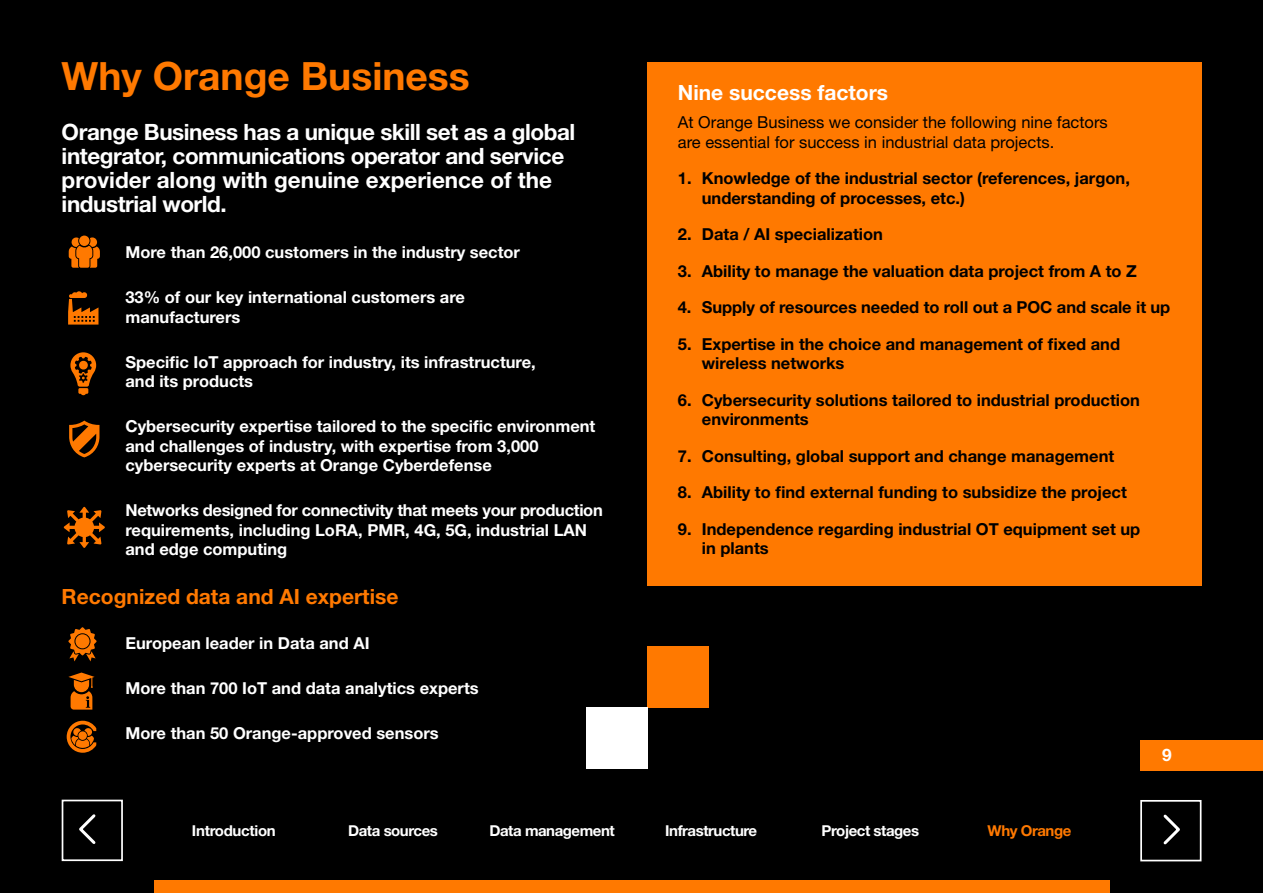
<style>
.page{position:relative;width:1263px;height:893px;background:#000}
.page>*{position:absolute;margin:0;border:0;box-sizing:border-box;transform-origin:0 0}
.t1{font:700 39px "Helvetica Neue LT Std";color:#ff7900}
.t2{font:700 22.5px/24px "Helvetica Neue LT Std";letter-spacing:-.02em;color:#fff}
.t3{font:700 21px "Helvetica Neue LT Std";color:#ff7900}
.t4{font:700 21px "Helvetica Neue LT Std";color:#fff}
.t5{font:700 17.25px "Helvetica Neue LT Std";color:#fff}
.t6{font:700 16.5px/19.5px "Helvetica Neue LT Std";color:#fff}
.t7{font:700 16.5px/19.5px "Helvetica Neue LT Std";color:#000}
.t8{font:16.5px/19.5px "Helvetica Neue LT Std";color:#000}
.t9{font:700 15px "Helvetica Neue LT Std";letter-spacing:-.03em;color:#fff}
.t10{font:700 15px "Helvetica Neue LT Std";letter-spacing:-.03em;color:#ff7900}
</style>
<div class="page">
<div style="left:647px;top:62px;width:554px;height:523px;background:#ff7900"></div>
<div style="left:1140px;top:740px;width:123px;height:30px;background:#ff7900"></div>
<svg style="left:1163px;top:814px;width:17px;height:31px"></svg>
<div style="left:1140px;top:800px;width:61px;height:61px;border:2px solid #fff"></div>
<svg style="left:79px;top:814px;width:17px;height:30px"></svg>
<div style="left:62px;top:800px;width:61px;height:61px;border:2px solid #fff"></div>
<svg style="left:69px;top:236px;width:31px;height:32px"></svg>
<svg style="left:70px;top:352px;width:26px;height:44px"></svg>
<svg style="left:68px;top:291px;width:30px;height:34px"></svg>
<svg style="left:69px;top:421px;width:30px;height:36px"></svg>
<svg style="left:64px;top:507px;width:41px;height:41px"></svg>
<svg style="left:68px;top:672px;width:27px;height:38px"></svg>
<svg style="left:68px;top:627px;width:29px;height:34px"></svg>
<div style="left:75px;top:634px;width:15px;height:14px;background:#ff7900;border-radius:50%"></div>
<svg style="left:67px;top:721px;width:29px;height:32px"></svg>
<div style="left:647px;top:647px;width:62px;height:61px;background:#ff7900"></div>
<div style="left:586px;top:708px;width:61px;height:61px;background:#fff"></div>
<div style="left:154px;top:880px;width:956px;height:13px;background:#ff7900"></div>
<h1 class="t1" style="left:62px;top:51px;width:410px">Why Orange Business</h1>
<h2 class="t2" style="left:62px;top:120px;width:515px">Orange Business has a unique skill set as a global integrator, communications operator and service provider along with genuine experience of the industrial world.</h2>
<p class="t6" style="left:125px;top:242px;width:396px">More than 26,000 customers in the industry sector</p>
<p class="t6" style="left:125px;top:287px;width:341px">33% of our key international customers are manufacturers</p>
<p class="t6" style="left:125px;top:352px;width:412px">Specific IoT approach for industry, its infrastructure, and its products</p>
<p class="t6" style="left:125px;top:416px;width:471px">Cybersecurity expertise tailored to the specific environment and challenges of industry, with expertise from 3,000 cybersecurity experts at Orange Cyberdefense</p>
<p class="t6" style="left:125px;top:500px;width:479px">Networks designed for connectivity that meets your production requirements, including LoRA, PMR, 4G, 5G, industrial LAN and edge computing</p>
<p class="t3" style="left:62px;top:583px;width:338px">Recognized data and AI expertise</p>
<p class="t6" style="left:125px;top:633px;width:246px">European leader in Data and AI</p>
<p class="t6" style="left:125px;top:678px;width:355px">More than 700 IoT and data analytics experts</p>
<p class="t6" style="left:125px;top:723px;width:315px">More than 50 Orange-approved sensors</p>
<p class="t4" style="left:678px;top:80px;width:212px">Nine success factors</p>
<p class="t8" style="left:678px;top:112px;width:431px">At Orange Business we consider the following nine factors are essential for success in industrial data projects.</p>
<p class="t7" style="left:702px;top:168px;width:430px;text-indent:-24px">1. Knowledge of the industrial sector (references, jargon, understanding of processes, etc.)</p>
<p class="t7" style="left:678px;top:224px;width:207px">2. Data / AI specialization</p>
<p class="t7" style="left:678px;top:261px;width:461px">3. Ability to manage the valuation data project from A to Z</p>
<p class="t7" style="left:678px;top:297px;width:494px">4. Supply of resources needed to roll out a POC and scale it up</p>
<p class="t7" style="left:702px;top:334px;width:420px;text-indent:-24px">5. Expertise in the choice and management of fixed and wireless networks</p>
<p class="t7" style="left:702px;top:390px;width:440px;text-indent:-24px">6. Cybersecurity solutions tailored to industrial production environments</p>
<p class="t7" style="left:678px;top:446px;width:438px">7. Consulting, global support and change management</p>
<p class="t7" style="left:678px;top:482px;width:450px">8. Ability to find external funding to subsidize the project</p>
<p class="t7" style="left:702px;top:519px;width:440px;text-indent:-24px">9. Independence regarding industrial OT equipment set up in plants</p>
<p class="t5" style="left:1162px;top:744px;width:11px">9</p>
<p class="t9" style="left:192px;top:821px;width:85px">Introduction</p>
<p class="t9" style="left:348px;top:821px;width:91px">Data sources</p>
<p class="t9" style="left:489px;top:821px;width:127px">Data management</p>
<p class="t9" style="left:665px;top:821px;width:93px">Infrastructure</p>
<p class="t9" style="left:822px;top:821px;width:99px">Project stages</p>
<p class="t10" style="left:987px;top:821px;width:85px">Why Orange</p>
</div>
